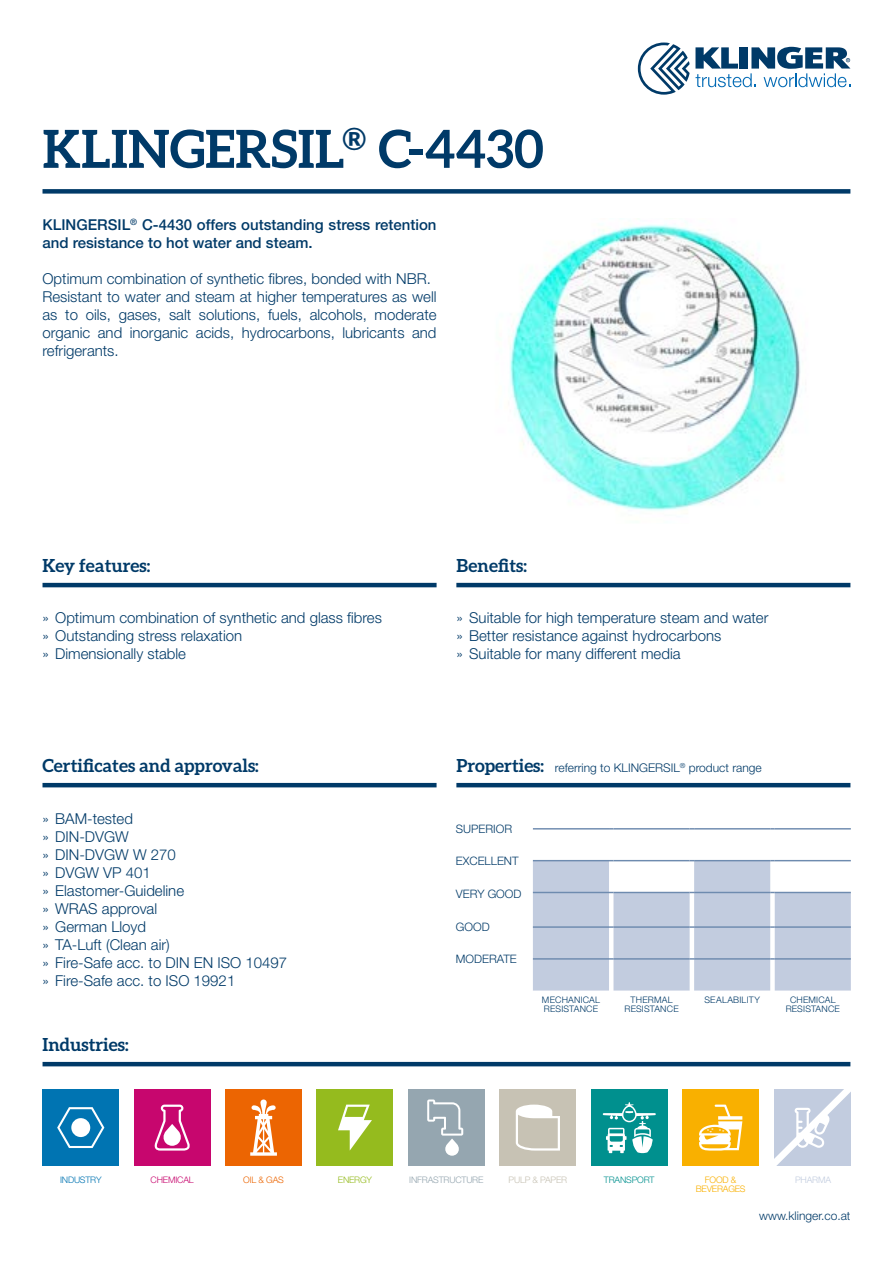
<style>
.page{position:relative;width:893px;height:1263px;background:#fff}
.page>*{position:absolute;margin:0;border:0;box-sizing:border-box;transform-origin:0 0}
.t1{font:700 52.5px "Aleo";color:#003a68}
.t2{font:700 18px "Aleo";color:#003a68}
.t3{font:300 15px/18px "Helvetica Neue LT Pro";color:#003a68}
.t4{font:500 15px/18px "Helvetica Neue LT Pro";color:#003a68}
.t5{font:300 12px "Helvetica Neue LT Pro";color:#003a68}
.t6{font:300 11.7px "Helvetica Neue LT Pro";color:#003a68}
.t7{font:300 9px/9px "Helvetica Neue LT Pro";letter-spacing:.02em;color:#003a68;text-align:center}
.t8{font:300 9px "Helvetica Neue LT Pro";letter-spacing:-.02em;color:#95a6b0}
.t9{font:300 9px/9px "Helvetica Neue LT Pro";letter-spacing:-.02em;color:#f9b000;text-align:center}
.t10{font:300 9px "Helvetica Neue LT Pro";letter-spacing:-.02em;color:#c7c2b4}
.t11{font:300 9px "Helvetica Neue LT Pro";letter-spacing:-.02em;color:#00908e}
.t12{font:300 9px "Helvetica Neue LT Pro";letter-spacing:-.02em;color:#0074b2}
.t13{font:300 9px "Helvetica Neue LT Pro";letter-spacing:-.02em;color:#c7066e}
.t14{font:300 9px "Helvetica Neue LT Pro";letter-spacing:-.02em;color:#ec6502}
.t15{font:300 9px "Helvetica Neue LT Pro";letter-spacing:-.02em;color:#95bb1e}
.t16{font:300 9px "Helvetica Neue LT Pro";letter-spacing:-.02em;color:#c2ccdf}
</style>
<div class="page">
<svg style="left:638px;top:43px;width:212px;height:52px"></svg>
<img style="left:509px;top:224px;width:292px;height:287px">
<hr style="left:533px;top:828px;width:76px;height:1px;background:#6e8baf">
<hr style="left:613px;top:828px;width:77px;height:1px;background:#6e8baf">
<hr style="left:694px;top:828px;width:76px;height:1px;background:#6e8baf">
<hr style="left:775px;top:828px;width:76px;height:1px;background:#6e8baf">
<svg style="left:532px;top:860px;width:319px;height:131px"></svg>
<hr style="left:775px;top:958px;width:76px;height:2px;background:#6e8baf">
<hr style="left:533px;top:860px;width:76px;height:1px;background:#6e8baf">
<hr style="left:533px;top:892px;width:76px;height:1px;background:#6e8baf">
<hr style="left:613px;top:892px;width:77px;height:1px;background:#6e8baf">
<hr style="left:533px;top:926px;width:76px;height:2px;background:#6e8baf">
<hr style="left:613px;top:926px;width:77px;height:2px;background:#6e8baf">
<div style="left:43px;top:189px;width:807px;height:5px;background:#003a68"></div>
<hr style="left:43px;top:583px;width:394px;height:4px;background:#003a68">
<hr style="left:456px;top:783px;width:394px;height:4px;background:#003a68">
<hr style="left:456px;top:583px;width:394px;height:4px;background:#003a68">
<hr style="left:42px;top:783px;width:395px;height:4px;background:#003a68">
<hr style="left:43px;top:1062px;width:807px;height:4px;background:#003a68">
<div style="left:500px;top:1089px;width:76px;height:77px;background:#c7c2b4"></div>
<svg style="left:516px;top:1104px;width:44px;height:46px"></svg>
<div style="left:134px;top:1089px;width:76px;height:77px;background:#c7066e"></div>
<svg style="left:154px;top:1104px;width:36px;height:46px"></svg>
<div style="left:42px;top:1089px;width:77px;height:77px;background:#0074b2"></div>
<svg style="left:57px;top:1107px;width:47px;height:41px"></svg>
<div style="left:408px;top:1089px;width:77px;height:77px;background:#95a6b0"></div>
<svg style="left:427px;top:1099px;width:36px;height:57px"></svg>
<div style="left:682px;top:1089px;width:77px;height:77px;background:#f9b000"></div>
<svg style="left:699px;top:1104px;width:43px;height:46px"></svg>
<div style="left:317px;top:1089px;width:76px;height:77px;background:#95bb1e"></div>
<svg style="left:338px;top:1104px;width:34px;height:46px"></svg>
<div style="left:591px;top:1089px;width:77px;height:77px;background:#00908e"></div>
<svg style="left:603px;top:1102px;width:53px;height:51px"></svg>
<div style="left:225px;top:1089px;width:77px;height:77px;background:#ec6502"></div>
<svg style="left:250px;top:1099px;width:27px;height:57px"></svg>
<svg style="left:774px;top:1089px;width:77px;height:77px"></svg>
<h1 class="t1" style="left:43px;top:119px;width:503px">KLINGERSIL<sup>®</sup> C-4430</h1>
<p class="t4" style="left:43px;top:215px;width:396px">KLINGERSIL<sup>®</sup> C-4430 offers outstanding stress retention and resistance to hot water and steam.</p>
<p class="t3" style="left:43px;top:269px;width:396px">Optimum combination of synthetic fibres, bonded with NBR.<br>Resistant to water and steam at higher temperatures as well as to oils, gases, salt solutions, fuels, alcohols, moderate organic and inorganic acids, hydrocarbons, lubricants and refrigerants.</p>
<p class="t2" style="left:43px;top:555px;width:109px">Key features:</p>
<p class="t3" style="left:43px;top:609px;width:341px">» Optimum combination of synthetic and glass fibres » Outstanding stress relaxation<br>» Dimensionally stable</p>
<p class="t2" style="left:42px;top:755px;width:218px">Certificates and approvals:</p>
<p class="t3" style="left:42px;top:809px;width:246px">» BAM-tested<br>» DIN-DVGW<br>» DIN-DVGW W 270<br>» DVGW VP 401<br>» Elastomer-Guideline<br>» WRAS approval<br>» German Lloyd<br>» TA-Luft (Clean air)<br>» Fire-Safe acc. to DIN EN ISO 10497 » Fire-Safe acc. to ISO 19921</p>
<p class="t2" style="left:43px;top:1034px;width:88px">Industries:</p>
<p class="t2" style="left:456px;top:555px;width:72px">Benefits:</p>
<p class="t3" style="left:456px;top:609px;width:313px">» Suitable for high temperature steam and water » Better resistance against hydrocarbons<br>» Suitable for many different media</p>
<p class="t2" style="left:456px;top:755px;width:89px">Properties:</p>
<p class="t5" style="left:555px;top:761px;width:208px">referring to KLINGERSIL<sup>®</sup> product range</p>
<p class="t6" style="left:456px;top:822px;width:58px">SUPERIOR</p>
<p class="t6" style="left:456px;top:853px;width:64px">EXCELLENT</p>
<p class="t6" style="left:456px;top:887px;width:67px">VERY GOOD</p>
<p class="t6" style="left:456px;top:920px;width:35px">GOOD</p>
<p class="t6" style="left:456px;top:952px;width:62px">MODERATE</p>
<p class="t7" style="left:542px;top:995px;width:59px;text-align:left">MECHANICAL<br>RESISTANCE</p>
<p class="t7" style="left:624px;top:995px;width:56px">THERMAL<br>RESISTANCE</p>
<p class="t7" style="left:704px;top:995px;width:57px">SEALABILITY</p>
<p class="t7" style="left:786px;top:995px;width:56px">CHEMICAL<br>RESISTANCE</p>
<p class="t12" style="left:60px;top:1174px;width:43px">INDUSTRY</p>
<p class="t13" style="left:151px;top:1174px;width:45px">CHEMICAL</p>
<p class="t14" style="left:243px;top:1174px;width:42px">OIL &amp; GAS</p>
<p class="t15" style="left:338px;top:1174px;width:36px">ENERGY</p>
<p class="t8" style="left:409px;top:1174px;width:76px">INFRASTRUCTURE</p>
<p class="t10" style="left:509px;top:1174px;width:60px">PULP &amp; PAPER</p>
<p class="t11" style="left:604px;top:1174px;width:52px">TRANSPORT</p>
<p class="t9" style="left:696px;top:1175px;width:51px">FOOD &amp;<br>BEVERAGES</p>
<p class="t16" style="left:795px;top:1174px;width:37px">PHARMA</p>
<p class="t5" style="left:759px;top:1209px;width:93px">www.klinger.co.at</p>
</div>
